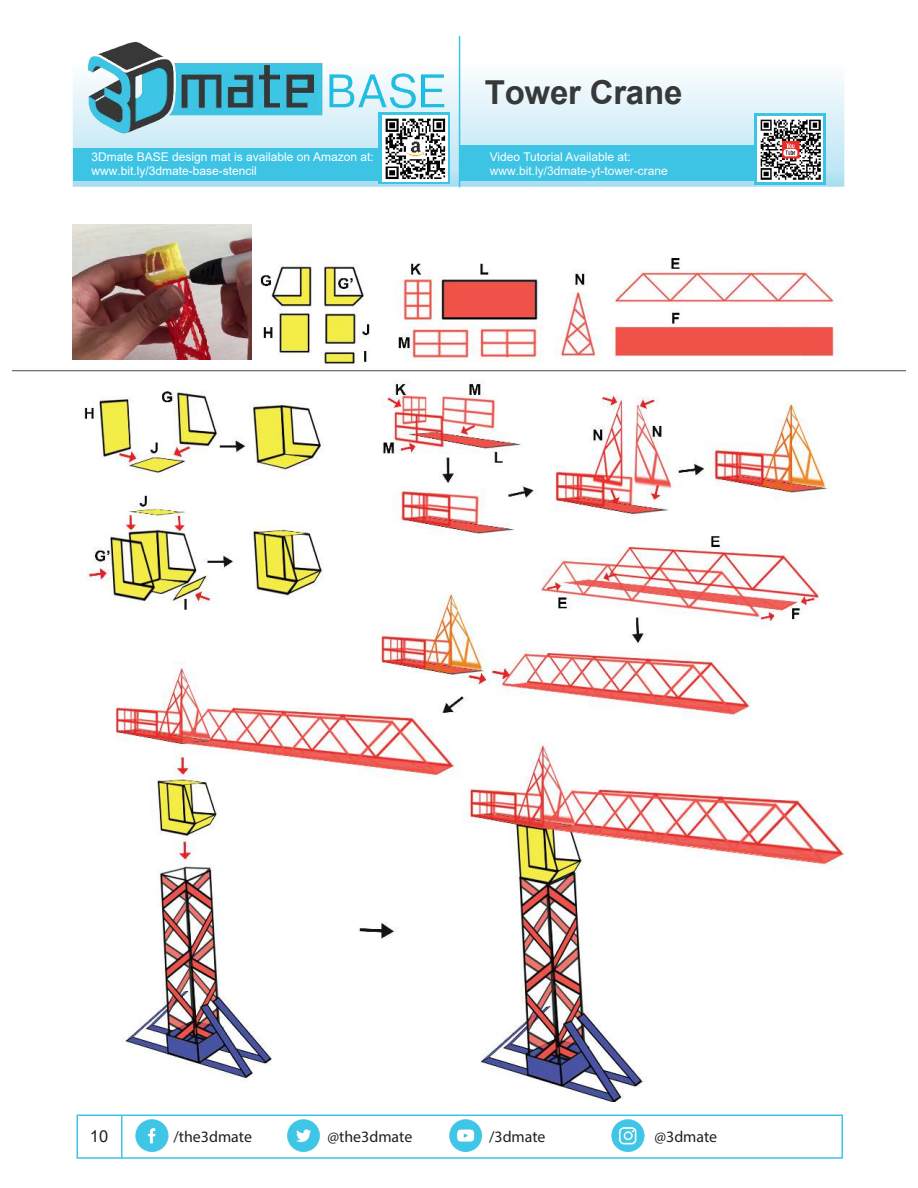
<style>
.page{position:relative;width:918px;height:1188px;background:#fff}
.page>*{position:absolute;margin:0;border:0;box-sizing:border-box;transform-origin:0 0}
.t1{font:700 33px "Arial";letter-spacing:-.005em;color:#373838}
.t2{font:16.5px "Arial";color:#221f1f}
.t3{font:15.9px "Myriad Pro";color:#221f1f}
.t4{font:12px/14.4px "Arial";color:#fff}
.t5{font:12px "Arial";color:#fbfbfb}
</style>
<div class="page">
<img style="left:13px;top:258px;width:892px;height:843px">
<img style="left:73px;top:36px;width:771px;height:151px">
<div style="left:379px;top:112px;width:71px;height:72px;background:linear-gradient(to right,#3dc4e5,#3dc4e5)"></div>
<div style="left:755px;top:113px;width:71px;height:71px;background:#3dc4e5"></div>
<div style="left:73px;top:148px;width:358px;height:33px;background:#3dc4e5"></div>
<div style="left:461px;top:145px;width:355px;height:36px;background:#3dc4e5"></div>
<hr style="left:459px;top:36px;width:1px;height:151px;background:#3dc4e5">
<img style="left:75px;top:35px;width:385px;height:104px">
<img style="left:382px;top:116px;width:66px;height:65px">
<div style="left:77px;top:1114px;width:766px;height:45px;border:2px solid #3ec4e5"></div>
<img style="left:136px;top:1119px;width:32px;height:32px">
<img style="left:612px;top:1120px;width:32px;height:32px">
<img style="left:449px;top:1119px;width:32px;height:32px">
<img style="left:287px;top:1120px;width:32px;height:32px">
<hr style="left:121px;top:1115px;width:2px;height:43px;background:#3ec4e5">
<img style="left:758px;top:116px;width:65px;height:66px">
<img style="left:73px;top:225px;width:179px;height:135px">
<h1 class="t1" style="left:485px;top:80px;width:199px">Tower Crane</h1>
<p class="t4" style="left:92px;top:151px;width:284px">3Dmate BASE design mat is available on Amazon at: www.bit.ly/3dmate-base-stencil</p>
<p class="t4" style="left:490px;top:151px;width:143px">Video Tutorial Available at:</p>
<p class="t5" style="left:490px;top:167px;width:180px">www.bit.ly/3dmate-yt-tower-crane</p>
<h2 class="t2" style="left:90px;top:1130px;width:20px">10</h2>
<h3 class="t3" style="left:173px;top:1131px;width:80px">/the3dmate</h3>
<h3 class="t3" style="left:327px;top:1131px;width:86px">@the3dmate</h3>
<h3 class="t3" style="left:489px;top:1131px;width:58px">/3dmate</h3>
<h3 class="t3" style="left:654px;top:1131px;width:64px">@3dmate</h3>
</div>
